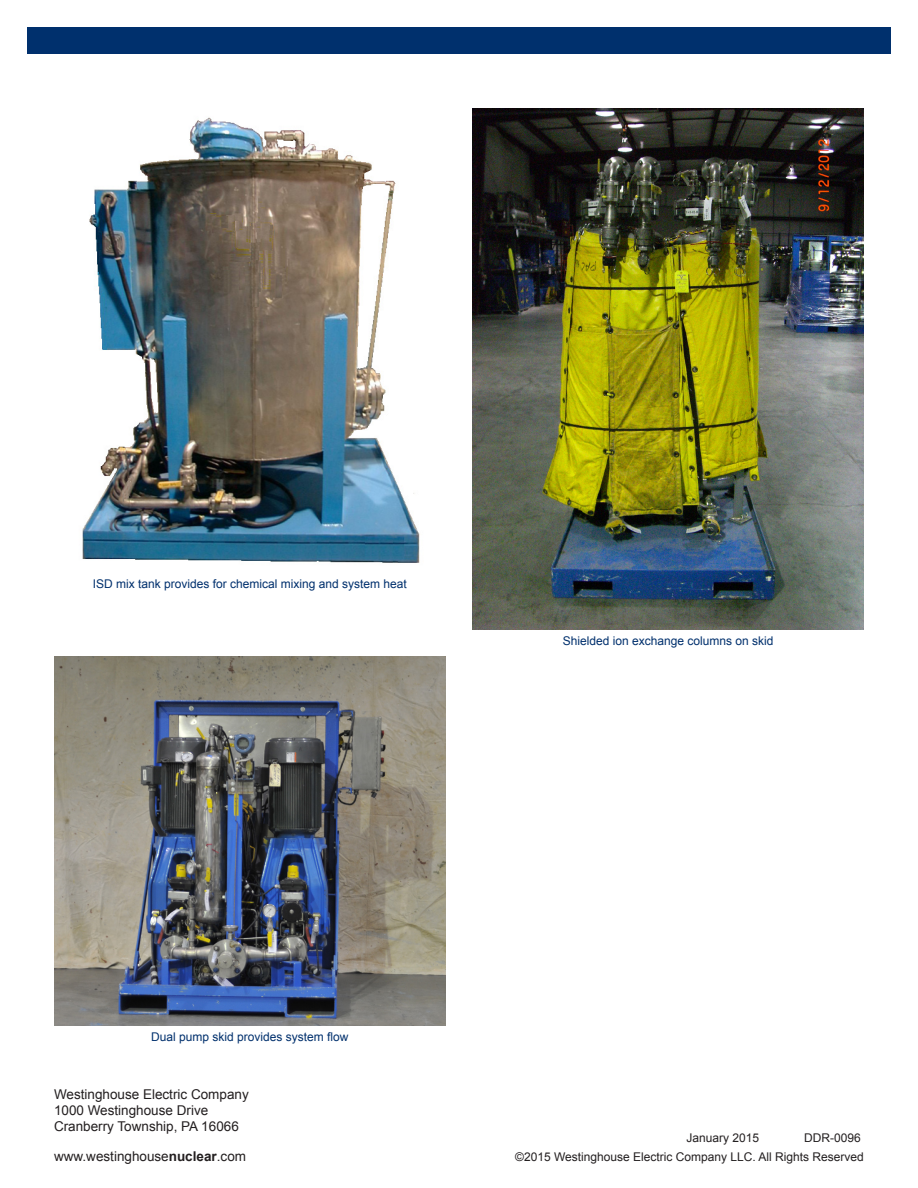
<style>
.page{position:relative;width:918px;height:1188px;background:#fff}
.page>*{position:absolute;margin:0;border:0;box-sizing:border-box;transform-origin:0 0}
.t1{font:13.5px/16.2px "Arial";color:#231f20}
.t2{font:12px "Arial";color:#00306d}
.Flysheet_Number{font:12px "Arial";color:#231f20}
.s1{font-weight:700}
</style>
<div class="page">
<div style="left:27px;top:27px;width:864px;height:27px;background:#00306d"></div>
<img style="left:82px;top:117px;width:338px;height:446px">
<img style="left:54px;top:657px;width:392px;height:369px">
<img style="left:472px;top:108px;width:392px;height:521px">
<p class="t2" style="left:93px;top:576px;width:316px">ISD mix tank provides for chemical mixing and system heat</p>
<p class="t2" style="left:563px;top:633px;width:212px">Shielded ion exchange columns on skid</p>
<p class="t2" style="left:151px;top:1029px;width:199px">Dual pump skid provides system flow</p>
<p class="t1" style="left:54px;top:1086px;width:196px">Westinghouse Electric Company<br>1000 Westinghouse Drive<br>Cranberry Township, PA 16066</p>
<p class="t1" style="left:54px;top:1148px;width:194px">www.westinghouse<span class="s1">nuclear</span>.com</p>
<p class="Flysheet_Number" style="left:686px;top:1130px;width:74px">January 2015</p>
<p class="Flysheet_Number" style="left:804px;top:1130px;width:58px">DDR-0096</p>
<p class="Flysheet_Number" style="left:515px;top:1149px;width:350px">©2015 Westinghouse Electric Company LLC. All Rights Reserved</p>
</div>
